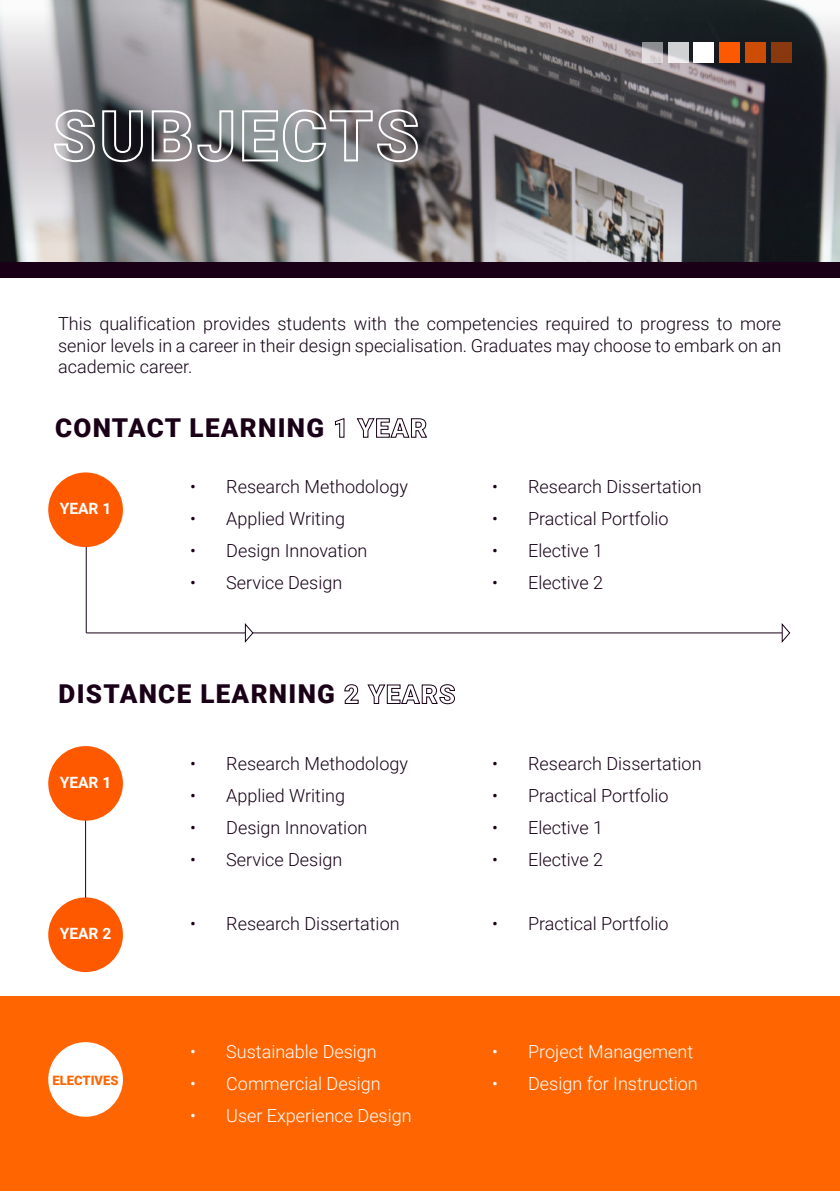
<style>
.page{position:relative;width:840px;height:1191px;background:#fff}
.page>*{position:absolute;margin:0;border:0;box-sizing:border-box;transform-origin:0 0}
.t1{font:900 26px "Roboto";letter-spacing:.05em;color:#190017}
.t2{font:300 18px "Roboto";color:#160116}
.t3{font:300 18px/21.6px "Roboto";color:#130215;text-align:justify}
.t4{font:300 18px "Roboto";color:#fff}
.t5{font:700 15.6px "Roboto";color:#fff}
.t6{font:900 13px "Roboto";color:#ff6602}
</style>
<div class="page">
<div style="left:0;top:996px;width:839px;height:195px;background:#ff6602"></div>
<svg style="left:0;top:0;width:839px;height:262px;background:#6d6c6f"></svg>
<hr style="left:86px;top:505px;width:1px;height:128px;background:#190017">
<hr style="left:85px;top:788px;width:1px;height:146px;background:#190017">
<hr style="left:86px;top:632px;width:700px;height:1px;background:#190017">
<div style="left:48px;top:746px;width:75px;height:74px;background:#ff5900;border-radius:50%"></div>
<div style="left:48px;top:897px;width:75px;height:75px;background:#ff5900;border-radius:50%"></div>
<div style="left:48px;top:1042px;width:75px;height:74px;background:#fff;border-radius:50%"></div>
<div style="left:0;top:262px;width:839px;height:15px;background:#190017"></div>
<img style="left:36px;top:84px;width:431px;height:141px">
<svg style="left:53px;top:109px;width:91px;height:54px;background:#75757a"></svg>
<svg style="left:151px;top:109px;width:83px;height:54px;background:#8e8e91"></svg>
<svg style="left:241px;top:109px;width:177px;height:54px;background:#97989a"></svg>
<svg style="left:641px;top:42px;width:21px;height:21px"></svg>
<svg style="left:667px;top:42px;width:21px;height:21px"></svg>
<div style="left:693px;top:42px;width:20px;height:21px;background:#fff"></div>
<div style="left:719px;top:42px;width:20px;height:21px;background:#fc5900"></div>
<div style="left:744px;top:42px;width:21px;height:21px;background:#cd4c06"></div>
<div style="left:770px;top:42px;width:21px;height:21px;background:#88380f"></div>
<svg style="left:335px;top:418px;width:10px;height:20px"></svg>
<svg style="left:356px;top:418px;width:71px;height:20px"></svg>
<svg style="left:344px;top:684px;width:15px;height:20px"></svg>
<svg style="left:367px;top:684px;width:88px;height:21px"></svg>
<svg style="left:244px;top:623px;width:9px;height:20px"></svg>
<svg style="left:781px;top:623px;width:9px;height:20px"></svg>
<div style="left:48px;top:472px;width:75px;height:75px;background:#ff5900;border-radius:50%"></div>
<p class="t3" style="left:58px;top:312px;width:724px">This qualification provides students with the competencies required to progress to more senior levels in a career in their design specialisation. Graduates may choose to embark on an academic career.</p>
<h1 class="t1" style="left:55px;top:410px;width:270px">CONTACT LEARNING</h1>
<p class="t5" style="left:60px;top:498px;width:53px">YEAR 1</p>
<p class="t2" style="left:190px;top:474px;width:219px">• Research Methodology</p>
<p class="t2" style="left:190px;top:506px;width:156px">• Applied Writing</p>
<p class="t2" style="left:190px;top:538px;width:178px">• Design Innovation</p>
<p class="t2" style="left:190px;top:570px;width:153px">• Service Design</p>
<h1 class="t1" style="left:59px;top:676px;width:278px">DISTANCE LEARNING</h1>
<p class="t5" style="left:60px;top:771px;width:53px">YEAR 1</p>
<p class="t5" style="left:60px;top:922px;width:53px">YEAR 2</p>
<p class="t6" style="left:53px;top:1070px;width:67px">ELECTIVES</p>
<p class="t2" style="left:190px;top:751px;width:219px">• Research Methodology</p>
<p class="t2" style="left:190px;top:783px;width:156px">• Applied Writing</p>
<p class="t2" style="left:190px;top:815px;width:178px">• Design Innovation</p>
<p class="t2" style="left:190px;top:847px;width:153px">• Service Design</p>
<p class="t2" style="left:190px;top:911px;width:211px">• Research Dissertation</p>
<p class="t4" style="left:190px;top:1038px;width:188px">• Sustainable Design</p>
<p class="t4" style="left:190px;top:1070px;width:192px">• Commercial Design</p>
<p class="t4" style="left:190px;top:1102px;width:223px">• User Experience Design</p>
<p class="t2" style="left:492px;top:474px;width:211px">• Research Dissertation</p>
<p class="t2" style="left:492px;top:506px;width:178px">• Practical Portfolio</p>
<p class="t2" style="left:492px;top:538px;width:112px">• Elective 1</p>
<p class="t2" style="left:492px;top:570px;width:112px">• Elective 2</p>
<p class="t2" style="left:492px;top:751px;width:211px">• Research Dissertation</p>
<p class="t2" style="left:492px;top:783px;width:178px">• Practical Portfolio</p>
<p class="t2" style="left:492px;top:815px;width:112px">• Elective 1</p>
<p class="t2" style="left:492px;top:847px;width:112px">• Elective 2</p>
<p class="t2" style="left:492px;top:911px;width:178px">• Practical Portfolio</p>
<p class="t4" style="left:492px;top:1038px;width:202px">• Project Management</p>
<p class="t4" style="left:492px;top:1070px;width:207px">• Design for Instruction</p>
</div>
